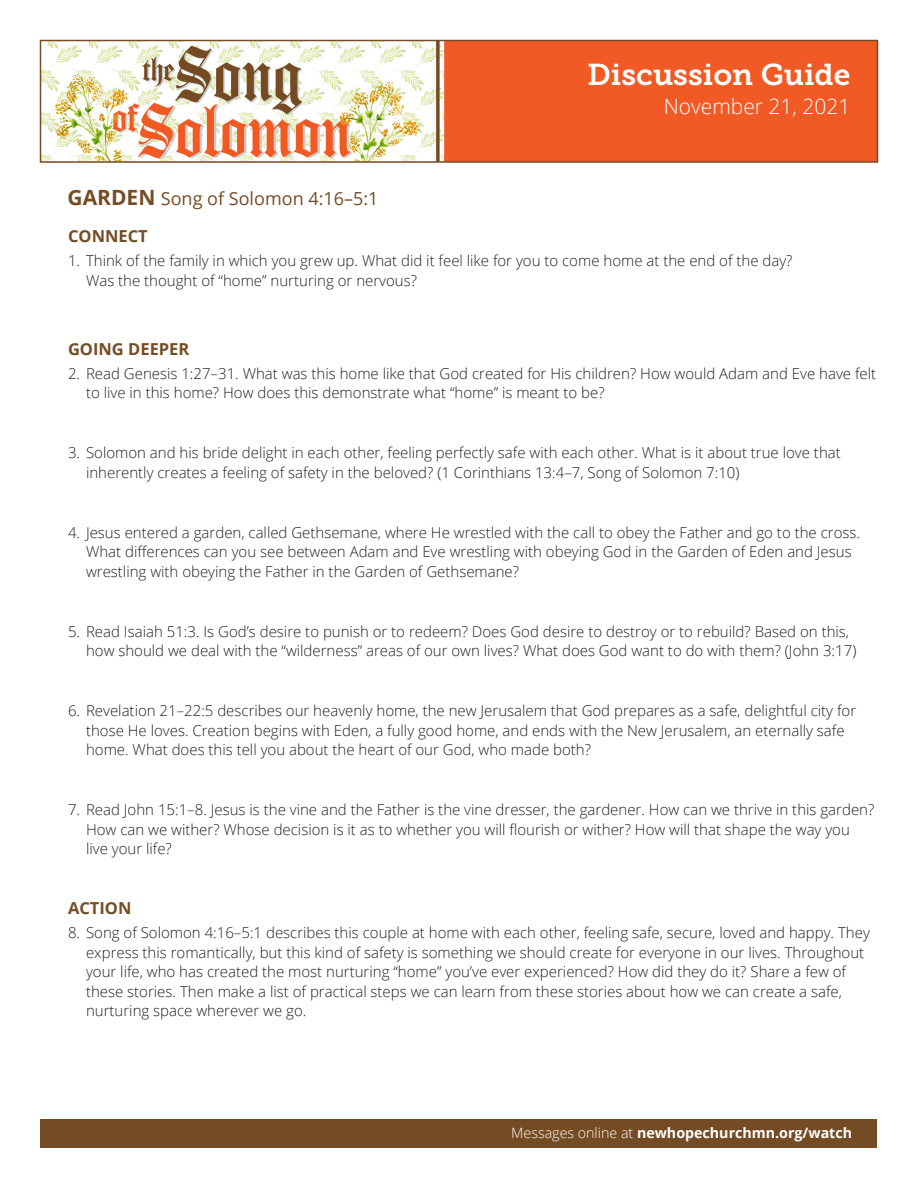
<style>
.page{position:relative;width:918px;height:1188px;background:#fff}
.page>*{position:absolute;margin:0;border:0;box-sizing:border-box;transform-origin:0 0}
.t1{font:30px "Museo Slab 700";color:#fff}
.t2{font:300 21px "Open Sans";color:#fff}
.t3{font:18px "Open Sans";color:#754c23}
.Discussion_Questions{font:700 16.5px "Open Sans";color:#754c23}
.Discussion_Questions-2{font:300 15px/19.5px "Open Sans";color:#231f20}
.t4{font:700 14.25px "Open Sans";color:#fff}
.s1{font-weight:700;font-size:21px}
.s2{font-weight:300}
</style>
<div class="page">
<img style="left:43px;top:43px;width:832px;height:117px">
<div style="left:40px;top:40px;width:838px;height:123px;border:2px solid #754c23"></div>
<div style="left:40px;top:1119px;width:838px;height:29px;background:#754b23"></div>
<p class="t3" style="left:68px;top:186px;width:312px"><span class="s1">GARDEN</span> Song of Solomon 4:16–5:1</p>
<p class="t1" style="left:588px;top:58px;width:264px">Discussion Guide</p>
<p class="t2" style="left:664px;top:92px;width:188px">November 21, 2021</p>
<p class="Discussion_Questions" style="left:68px;top:224px;width:81px">CONNECT</p>
<p class="Discussion_Questions-2" style="left:86px;top:251px;width:708px;text-indent:-18px">1. Think of the family in which you grew up. What did it feel like for you to come home at the end of the day?<br>Was the thought of “home” nurturing or nervous?</p>
<p class="Discussion_Questions" style="left:68px;top:337px;width:123px">GOING DEEPER</p>
<p class="Discussion_Questions-2" style="left:86px;top:363px;width:792px;text-indent:-18px">2. Read Genesis 1:27–31. What was this home like that God created for His children? How would Adam and Eve have felt to live in this home? How does this demonstrate what “home” is meant to be?</p>
<p class="Discussion_Questions-2" style="left:86px;top:443px;width:756px;text-indent:-18px">3. Solomon and his bride delight in each other, feeling perfectly safe with each other. What is it about true love that inherently creates a feeling of safety in the beloved? (1 Corinthians 13:4–7, Song of Solomon 7:10)</p>
<p class="Discussion_Questions-2" style="left:86px;top:522px;width:775px;text-indent:-18px">4. Jesus entered a garden, called Gethsemane, where He wrestled with the call to obey the Father and go to the cross.<br>What differences can you see between Adam and Eve wrestling with obeying God in the Garden of Eden and Jesus wrestling with obeying the Father in the Garden of Gethsemane?</p>
<p class="Discussion_Questions-2" style="left:86px;top:621px;width:772px;text-indent:-18px">5. Read Isaiah 51:3. Is God’s desire to punish or to redeem? Does God desire to destroy or to rebuild? Based on this, how should we deal with the “wilderness” areas of our own lives? What does God want to do with them? (John 3:17)</p>
<p class="Discussion_Questions-2" style="left:86px;top:701px;width:772px;text-indent:-18px">6. Revelation 21–22:5 describes our heavenly home, the new Jerusalem that God prepares as a safe, delightful city for those He loves. Creation begins with Eden, a fully good home, and ends with the New Jerusalem, an eternally safe home. What does this tell you about the heart of our God, who made both?</p>
<p class="Discussion_Questions-2" style="left:86px;top:800px;width:790px;text-indent:-18px">7. Read John 15:1–8. Jesus is the vine and the Father is the vine dresser, the gardener. How can we thrive in this garden?<br>How can we wither? Whose decision is it as to whether you will flourish or wither? How will that shape the way you live your life?</p>
<p class="Discussion_Questions" style="left:68px;top:896px;width:65px">ACTION</p>
<p class="Discussion_Questions-2" style="left:86px;top:923px;width:785px;text-indent:-18px">8. Song of Solomon 4:16–5:1 describes this couple at home with each other, feeling safe, secure, loved and happy. They express this romantically, but this kind of safety is something we should create for everyone in our lives. Throughout your life, who has created the most nurturing “home” you’ve ever experienced? How did they do it? Share a few of these stories. Then make a list of practical steps we can learn from these stories about how we can create a safe, nurturing space wherever we go.</p>
<p class="t4" style="left:511px;top:1122px;width:342px"><span class="s2">Messages online at</span> newhopechurchmn.org/watch</p>
</div>
